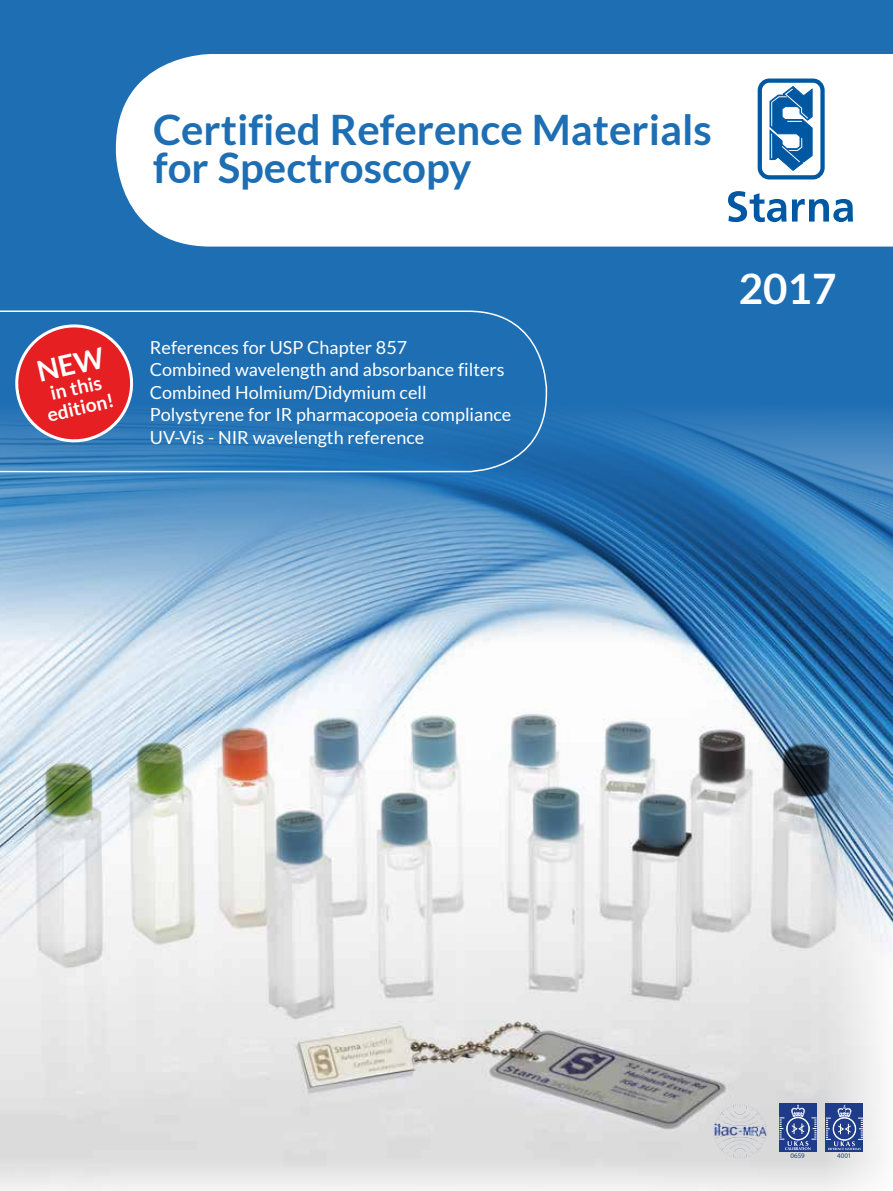
<style>
.page{position:relative;width:893px;height:1191px;background:#1e6eb3}
.page>*{position:absolute;margin:0;border:0;box-sizing:border-box;transform-origin:0 0}
.t1{font:700 42px/37.5px "Lato";color:#1e6eb3}
.t2{font:700 42px "Lato";color:#fff}
.t3{font:700 19.2px/20.4px "Lato";color:#fff;text-align:center}
.t4{font:18px/22.5px "Lato";color:#fff}
.t5{font:6.9px "Myriad Pro";color:#1f3c8a}
</style>
<div class="page">
<img style="left:0;top:395px;width:893px;height:209px">
<img style="left:0;top:605px;width:893px;height:586px">
<div style="left:116px;top:54px;width:777px;height:192px;background:#fff"></div>
<svg style="left:0;top:310px;width:547px;height:162px"></svg>
<svg style="left:770px;top:86px;width:42px;height:85px;background:#5a93c2"></svg>
<div style="left:758px;top:78px;width:67px;height:101px;border:4px solid #0058a2;border-radius:10px"></div>
<svg style="left:728px;top:191px;width:125px;height:31px;background:#99bcda"></svg>
<div style="left:826px;top:1103px;width:37px;height:48px;background:#1f3c8a"></div>
<svg style="left:826px;top:1105px;width:37px;height:45px"></svg>
<div style="left:779px;top:1103px;width:37px;height:48px;background:#1f3c8a"></div>
<svg style="left:779px;top:1104px;width:37px;height:46px"></svg>
<img style="left:710px;top:1102px;width:59px;height:59px">
<svg style="left:11px;top:320px;width:126px;height:126px"></svg>
<p class="t3" style="left:41px;top:385px;width:69px;rotate:-13deg">in this edition!</p>
<h1 class="t1" style="left:153px;top:110px;width:560px">Certified Reference Materials for Spectroscopy</h1>
<p class="t4" style="left:150px;top:336px;width:363px">References for USP Chapter 857<br>Combined wavelength and absorbance filters Combined Holmium/Didymium cell Polystyrene for IR pharmacopoeia compliance UV-Vis - NIR wavelength reference</p>
<h1 class="t2" style="left:739px;top:265px;width:99px">2017</h1>
<p class="t5" style="left:791px;top:1151px;width:16px">0659</p>
<p class="t5" style="left:837px;top:1151px;width:16px">4001</p>
</div>
